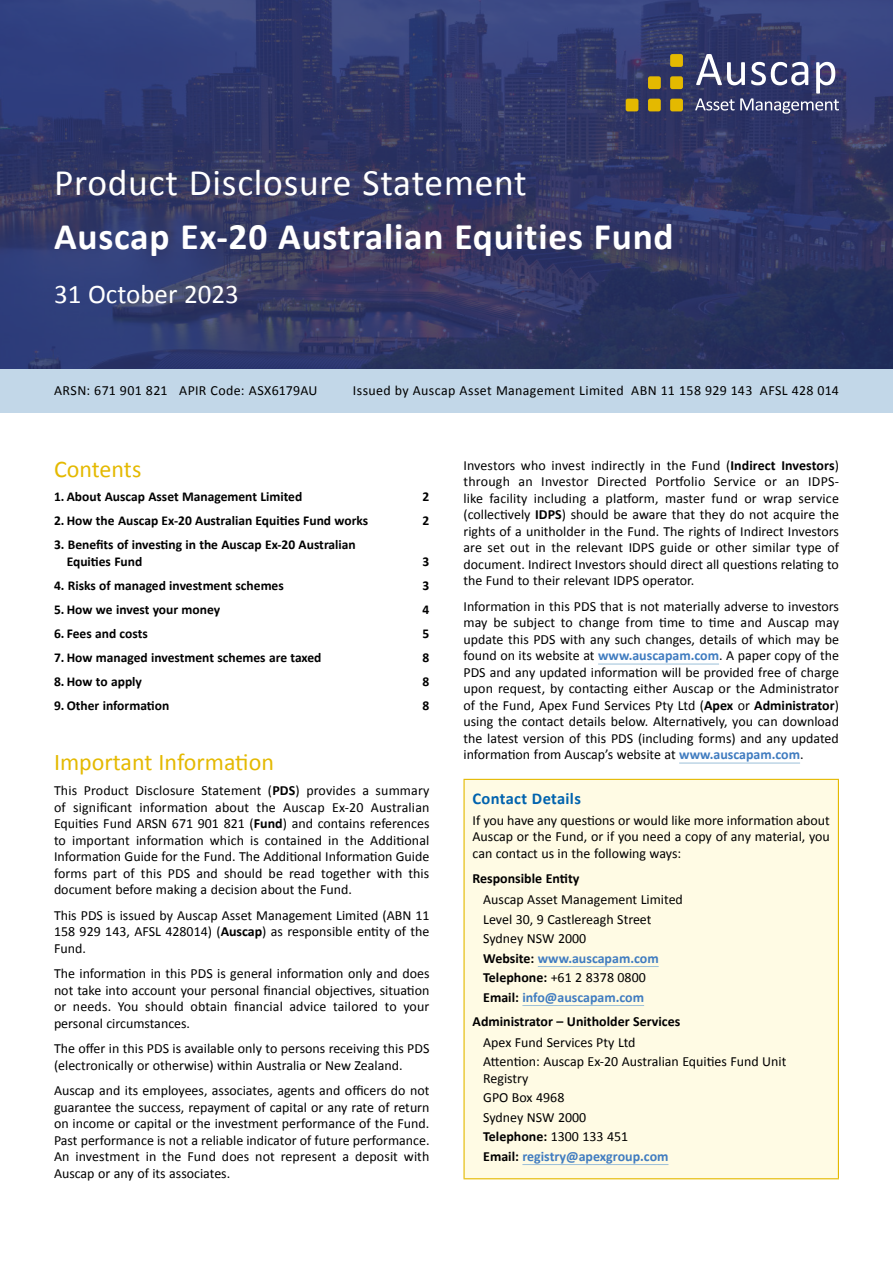
<style>
.page{position:relative;width:893px;height:1263px;background:#fff}
.page>*{position:absolute;margin:0;border:0;box-sizing:border-box;transform-origin:0 0}
.t1{font:700 37.5px "Calibri";letter-spacing:.02em;color:#fff}
.t2{font:37.5px "Calibri";letter-spacing:.02em;color:#fff}
.t3{font:27px "Calibri";color:#fff}
.t4{font:24px "Calibri";color:#e4b900}
.t5{font:700 16.5px "Calibri";letter-spacing:.02em;color:#0063ae}
.t6{font:13.95px/16.5px "Calibri";color:#000;text-align:justify}
.t7{font:13.95px "Calibri";letter-spacing:.025em;color:#000}
.t8{font:700 13.95px "Calibri";color:#000}
.t9{font:700 13.5px/16.5px "Calibri";color:#000}
.s1{font-weight:700}
.s2{font-weight:700;color:#407cc0}
</style>
<div class="page">
<svg style="left:0;top:0;width:893px;height:369px;background:#313969"></svg>
<div style="left:0;top:369px;width:893px;height:44px;background:#c2d7e8"></div>
<hr style="left:598px;top:664px;width:121px;height:1px;background:#9cc0d9">
<hr style="left:679px;top:763px;width:121px;height:1px;background:#9cc0d9">
<div style="left:464px;top:779px;width:374px;height:400px;background:#fffbe4"></div>
<hr style="left:463px;top:779px;width:376px;height:1px;background:#e4b900">
<hr style="left:463px;top:780px;width:2px;height:398px;background:#e4b900">
<hr style="left:838px;top:780px;width:1px;height:398px;background:#e4b900">
<hr style="left:463px;top:1178px;width:376px;height:1px;background:#e4b900">
<hr style="left:538px;top:966px;width:121px;height:1px;background:#9cc0d9">
<hr style="left:522px;top:1005px;width:122px;height:1px;background:#9cc0d9">
<hr style="left:522px;top:1164px;width:146px;height:1px;background:#9cc0d9">
<svg style="left:695px;top:54px;width:144px;height:60px;background:#5b6087"></svg>
<div style="left:670px;top:54px;width:13px;height:13px;background:#e4b900;border-radius:2px"></div>
<div style="left:670px;top:76px;width:13px;height:13px;background:#e4b900;border-radius:2px"></div>
<div style="left:670px;top:99px;width:13px;height:12px;background:#e4b900;border-radius:2px"></div>
<div style="left:648px;top:76px;width:13px;height:13px;background:#e4b900;border-radius:2px"></div>
<div style="left:648px;top:99px;width:13px;height:12px;background:#e4b900;border-radius:2px"></div>
<div style="left:626px;top:99px;width:12px;height:12px;background:#e4b900;border-radius:2px"></div>
<h1 class="t2" style="left:54px;top:167px;width:474px">Product Disclosure Statement</h1>
<h1 class="t1" style="left:54px;top:223px;width:621px">Auscap Ex-20 Australian Equities Fund</h1>
<h2 class="t3" style="left:54px;top:277px;width:186px">31 October 2023</h2>
<p class="t7" style="left:54px;top:384px;width:265px">ARSN: 671 901 821 APIR Code: ASX6179AU</p>
<p class="t7" style="left:353px;top:384px;width:488px">Issued by Auscap Asset Management Limited ABN 11 158 929 143 AFSL 428 014</p>
<h3 class="t4" style="left:54px;top:459px;width:89px">Contents</h3>
<p class="t9" style="left:54px;top:490px;width:250px">1. About Auscap Asset Management Limited</p>
<p class="t9" style="left:423px;top:490px;width:8px">2</p>
<p class="t9" style="left:54px;top:512px;width:316px">2. How the Auscap Ex-20 Australian Equities Fund works</p>
<p class="t9" style="left:423px;top:512px;width:8px">2</p>
<p class="t9" style="left:67px;top:536px;width:290px;text-indent:-13px">3. Benefits of investing in the Auscap Ex-20 Australian<br>Equities Fund</p>
<p class="t9" style="left:423px;top:552px;width:8px">3</p>
<p class="t9" style="left:54px;top:576px;width:231px">4. Risks of managed investment schemes</p>
<p class="t9" style="left:423px;top:576px;width:8px">3</p>
<p class="t9" style="left:54px;top:600px;width:168px">5. How we invest your money</p>
<p class="t9" style="left:423px;top:600px;width:8px">4</p>
<p class="t9" style="left:54px;top:626px;width:95px">6. Fees and costs</p>
<p class="t9" style="left:423px;top:626px;width:8px">5</p>
<p class="t9" style="left:54px;top:650px;width:269px">7. How managed investment schemes are taxed</p>
<p class="t9" style="left:423px;top:650px;width:8px">8</p>
<p class="t9" style="left:54px;top:672px;width:89px">8. How to apply</p>
<p class="t9" style="left:423px;top:672px;width:8px">8</p>
<p class="t9" style="left:54px;top:696px;width:117px">9. Other information</p>
<p class="t9" style="left:423px;top:696px;width:8px">8</p>
<h3 class="t4" style="left:54px;top:747px;width:221px">Important Information</h3>
<p class="t6" style="left:54px;top:783px;width:377px">This Product Disclosure Statement (<span class="s1">PDS</span>) provides a summary of significant information about the Auscap Ex-20 Australian Equities Fund ARSN 671 901 821 (<span class="s1">Fund</span>) and contains references to important information which is contained in the Additional Information Guide for the Fund. The Additional Information Guide forms part of this PDS and should be read together with this document before making a decision about the Fund.</p>
<p class="t6" style="left:54px;top:907px;width:377px">This PDS is issued by Auscap Asset Management Limited (ABN 11<br>158 929 143, AFSL 428014) (<span class="s1">Auscap</span>) as responsible entity of the Fund.</p>
<p class="t6" style="left:54px;top:965px;width:377px">The information in this PDS is general information only and does not take into account your personal financial objectives, situation or needs. You should obtain financial advice tailored to your personal circumstances.</p>
<p class="t6" style="left:54px;top:1040px;width:377px">The offer in this PDS is available only to persons receiving this PDS (electronically or otherwise) within Australia or New Zealand.</p>
<p class="t6" style="left:54px;top:1082px;width:377px">Auscap and its employees, associates, agents and officers do not guarantee the success, repayment of capital or any rate of return on income or capital or the investment performance of the Fund.<br>Past performance is not a reliable indicator of future performance.<br>An investment in the Fund does not represent a deposit with Auscap or any of its associates.</p>
<p class="t6" style="left:463px;top:456px;width:377px">Investors who invest indirectly in the Fund (<span class="s1">Indirect Investors</span>) through an Investor Directed Portfolio Service or an IDPS&shy;like facility including a platform, master fund or wrap service (collectively <span class="s1">IDPS</span>) should be aware that they do not acquire the rights of a unitholder in the Fund. The rights of Indirect Investors are set out in the relevant IDPS guide or other similar type of document. Indirect Investors should direct all questions relating to the Fund to their relevant IDPS operator.</p>
<p class="t6" style="left:463px;top:597px;width:377px">Information in this PDS that is not materially adverse to investors may be subject to change from time to time and Auscap may update this PDS with any such changes, details of which may be found on its website at <span class="s2">www.auscapam.com</span>. A paper copy of the PDS and any updated information will be provided free of charge upon request, by contacting either Auscap or the Administrator of the Fund, Apex Fund Services Pty Ltd (<span class="s1">Apex</span> or <span class="s1">Administrator</span>) using the contact details below. Alternatively, you can download the latest version of this PDS (including forms) and any updated information from Auscap’s website at <span class="s2">www.auscapam.com</span>.</p>
<p class="t5" style="left:473px;top:792px;width:110px">Contact Details</p>
<p class="t6" style="left:473px;top:811px;width:359px">If you have any questions or would like more information about Auscap or the Fund, or if you need a copy of any material, you can contact us in the following ways:</p>
<p class="t8" style="left:473px;top:870px;width:108px">Responsible Entity</p>
<p class="t6" style="left:483px;top:890px;width:201px;line-height:19.5px;text-align:left">Auscap Asset Management Limited<br>Level 30, 9 Castlereagh Street<br>Sydney NSW 2000<br><span class="s1">Website:</span> <span class="s2">www.auscapam.com<br></span><span class="s1">Telephone:</span> +61 2 8378 0800<br><span class="s1">Email:</span> <span class="s2">info@auscapam.com</span></p>
<p class="t8" style="left:473px;top:1016px;width:209px">Administrator – Unitholder Services</p>
<p class="t6" style="left:483px;top:1032px;width:305px;line-height:19.5px">Apex Fund Services Pty Ltd<br>Attention: Auscap Ex-20 Australian Equities Fund Unit</p>
<p class="t6" style="left:483px;top:1069px;width:187px;line-height:19.5px;text-align:left">Registry<br>GPO Box 4968<br>Sydney NSW 2000<br><span class="s1">Telephone:</span> 1300 133 451<br><span class="s1">Email:</span> <span class="s2">registry@apexgroup.com</span></p>
</div>
